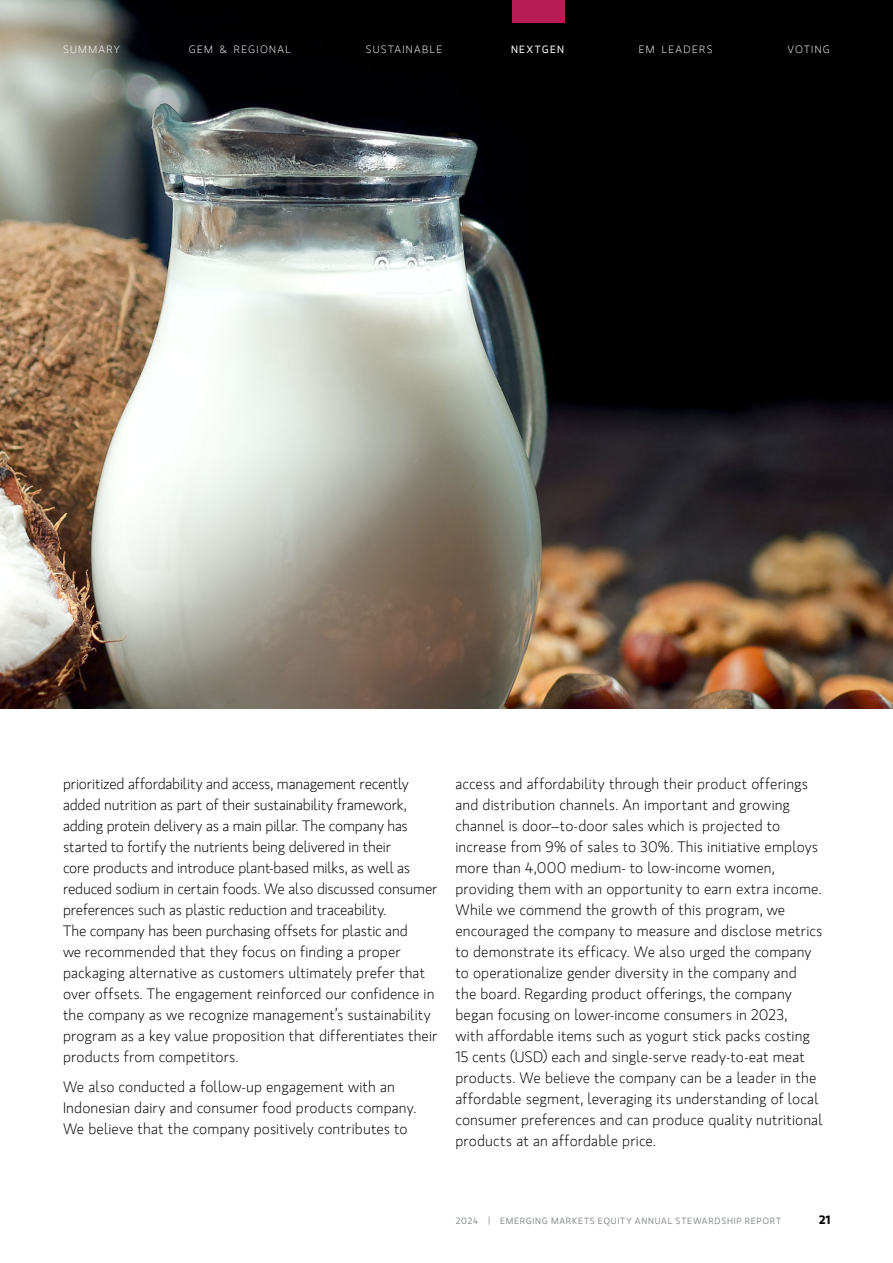
<style>
.page{position:relative;width:893px;height:1263px;background:#fff}
.page>*{position:absolute;margin:0;border:0;box-sizing:border-box;transform-origin:0 0}
.t1{font:300 15px/21px "MS Gloriola II Std";letter-spacing:.005em;color:#000}
.t2{font:700 12px "MS Gloriola II Std";color:#000}
.t3{font:300 10.5px "MS Gloriola II Std";letter-spacing:.125em;color:#fff}
.t4{font:10.5px "MS Gloriola II Std";letter-spacing:.125em;color:#fff}
.t5{font:9px "MS Gloriola II Std";letter-spacing:.08em;color:#8b8e90}
</style>
<div class="page">
<img style="left:0;top:0;width:893px;height:708px">
<div style="left:512px;top:0;width:53px;height:22px;background:#b81c55"></div>
<p class="t3" style="left:63px;top:42px;width:58px">SUMMARY</p>
<p class="t3" style="left:189px;top:42px;width:104px">GEM &amp; REGIONAL</p>
<p class="t3" style="left:366px;top:42px;width:78px">SUSTAINABLE</p>
<p class="t4" style="left:511px;top:42px;width:54px">NEXTGEN</p>
<p class="t3" style="left:639px;top:42px;width:75px">EM LEADERS</p>
<p class="t3" style="left:787px;top:42px;width:44px">VOTING</p>
<p class="t1" style="left:63px;top:773px;width:376px">prioritized affordability and access, management recently added nutrition as part of their sustainability framework, adding protein delivery as a main pillar. The company has started to fortify the nutrients being delivered in their<br>core products and introduce plant-based milks, as well as reduced sodium in certain foods. We also discussed consumer preferences such as plastic reduction and traceability.<br>The company has been purchasing offsets for plastic and<br>we recommended that they focus on finding a proper packaging alternative as customers ultimately prefer that over offsets. The engagement reinforced our confidence in the company as we recognize management’s sustainability program as a key value proposition that differentiates their products from competitors.</p>
<p class="t1" style="left:63px;top:1076px;width:355px">We also conducted a follow-up engagement with an<br>Indonesian dairy and consumer food products company.<br>We believe that the company positively contributes to</p>
<p class="t1" style="left:455px;top:773px;width:369px">access and affordability through their product offerings and distribution channels. An important and growing channel is door–to-door sales which is projected to increase from 9% of sales to 30%. This initiative employs more than 4,000 medium- to low-income women, providing them with an opportunity to earn extra income.<br>While we commend the growth of this program, we encouraged the company to measure and disclose metrics to demonstrate its efficacy. We also urged the company to operationalize gender diversity in the company and<br>the board. Regarding product offerings, the company began focusing on lower-income consumers in 2023,<br>with affordable items such as yogurt stick packs costing 15 cents (USD) each and single-serve ready-to-eat meat products. We believe the company can be a leader in the affordable segment, leveraging its understanding of local consumer preferences and can produce quality nutritional products at an affordable price.</p>
<p class="t5" style="left:456px;top:1215px;width:327px">2024 | EMERGING MARKETS EQUITY ANNUAL STEWARDSHIP REPORT</p>
<p class="t2" style="left:819px;top:1211px;width:13px">21</p>
</div>
